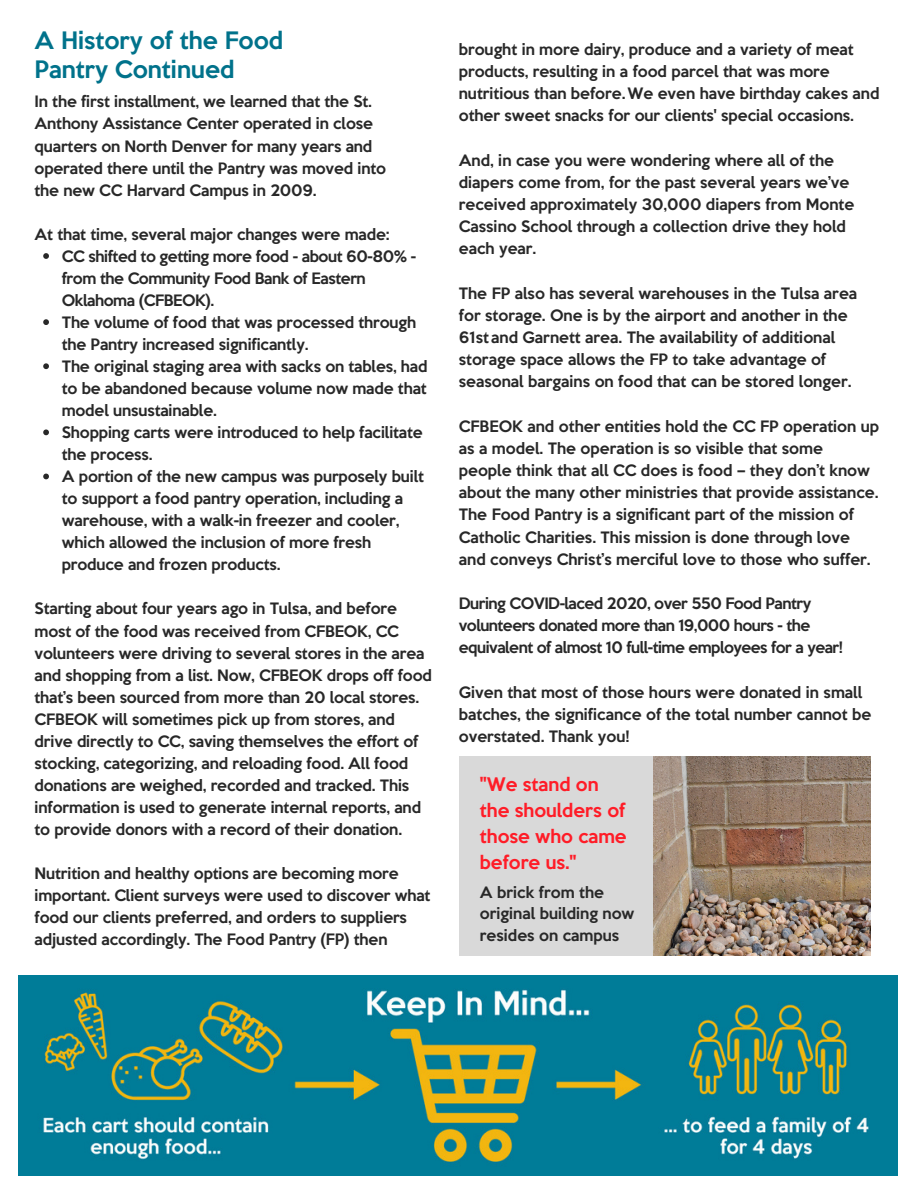
<style>
.page{position:relative;width:918px;height:1188px;background:#fff}
.page>*{position:absolute;margin:0;border:0;box-sizing:border-box;transform-origin:0 0}
.t1{font:24.45px "Keep Calm Med";color:#00728b}
.t2{font:19.05px/25.8px "Keep Calm Med";color:#ff1c27;text-align:justify}
.t3{font:16.05px/22px "Keep Calm Med";letter-spacing:-.01em;color:#282828}
.t4{font:16.05px/22.2px "Keep Calm Med";letter-spacing:-.03em;color:#282828}
</style>
<div class="page">
<img style="left:653px;top:756px;width:218px;height:199px">
<svg style="left:43px;top:253px;width:6px;height:6px"></svg>
<svg style="left:43px;top:319px;width:6px;height:6px"></svg>
<svg style="left:43px;top:363px;width:6px;height:6px"></svg>
<svg style="left:43px;top:429px;width:6px;height:6px"></svg>
<svg style="left:43px;top:474px;width:6px;height:5px"></svg>
<div style="left:459px;top:756px;width:193px;height:199px;background:#d9d9d9"></div>
<img style="left:18px;top:975px;width:880px;height:200px">
<p class="t1" style="left:35px;top:22px;width:250px">A History of the Food</p>
<p class="t1" style="left:35px;top:50px;width:201px">Pantry Continued</p>
<p class="t3" style="left:35px;top:90px;width:353px">In the first installment, we learned that the St.<br>Anthony Assistance Center operated in close quarters on North Denver for many years and operated there until the Pantry was moved into</p>
<p class="t3" style="left:35px;top:178px;width:283px">the new CC Harvard Campus in 2009.</p>
<p class="t3" style="left:35px;top:222px;width:356px">At that time, several major changes were made:</p>
<p class="t3" style="left:62px;top:244px;width:356px">CC shifted to getting more food - about 60-80% - from the Community Food Bank of Eastern<br>Oklahoma (CFBEOK).</p>
<p class="t3" style="left:62px;top:310px;width:356px">The volume of food that was processed through the Pantry increased significantly.</p>
<p class="t3" style="left:62px;top:354px;width:367px;text-align:justify">The original staging area with sacks on tables, had to be abandoned because volume now made that model unsustainable.</p>
<p class="t3" style="left:62px;top:421px;width:363px">Shopping carts were introduced to help facilitate the process.</p>
<p class="t3" style="left:62px;top:465px;width:364px">A portion of the new campus was purposely built to support a food pantry operation, including a warehouse, with a walk-in freezer and cooler, which allowed the inclusion of more fresh produce and frozen products.</p>
<p class="t3" style="left:35px;top:597px;width:399px">Starting about four years ago in Tulsa, and before most of the food was received from CFBEOK, CC volunteers were driving to several stores in the area and shopping from a list. Now, CFBEOK drops off food that’s been sourced from more than 20 local stores.<br>CFBEOK will sometimes pick up from stores, and drive directly to CC, saving themselves the effort of stocking, categorizing, and reloading food. All food donations are weighed, recorded and tracked. This information is used to generate internal reports, and to provide donors with a record of their donation.</p>
<p class="t3" style="left:35px;top:861px;width:397px">Nutrition and healthy options are becoming more important. Client surveys were used to discover what food our clients preferred, and orders to suppliers adjusted accordingly. The Food Pantry (FP) then</p>
<p class="t3" style="left:459px;top:37px;width:422px">brought in more dairy, produce and a variety of meat products, resulting in a food parcel that was more nutritious than before.We even have birthday cakes and other sweet snacks for our clients' special occasions.</p>
<p class="t3" style="left:459px;top:148px;width:397px">And, in case you were wondering where all of the diapers come from, for the past several years we’ve received approximately 30,000 diapers from Monte Cassino School through a collection drive they hold each year.</p>
<p class="t3" style="left:459px;top:281px;width:400px">The FP also has several warehouses in the Tulsa area for storage. One is by the airport and another in the 61st and Garnett area. The availability of additional storage space allows the FP to take advantage of seasonal bargains on food that can be stored longer.</p>
<p class="t3" style="left:459px;top:414px;width:422px">CFBEOK and other entities hold the CC FP operation up as a model. The operation is so visible that some people think that all CC does is food – they don’t know about the many other ministries that provide assistance.<br>The Food Pantry is a significant part of the mission of Catholic Charities. This mission is done through love and conveys Christ’s merciful love to those who suffer.</p>
<p class="t4" style="left:459px;top:592px;width:385px">During COVID-laced 2020, over 550 Food Pantry volunteers donated more than 19,000 hours - the equivalent of almost 10 full-time employees for a year!</p>
<p class="t3" style="left:459px;top:680px;width:414px">Given that most of those hours were donated in small batches, the significance of the total number cannot be overstated. Thank you!</p>
<p class="t2" style="left:480px;top:771px;width:120px">"We stand on</p>
<p class="t2" style="left:480px;top:796px;width:148px">the shoulders of those who came before us."</p>
<p class="t3" style="left:480px;top:881px;width:156px;line-height:21.3px">A brick from the original building now resides on campus</p>
</div>
